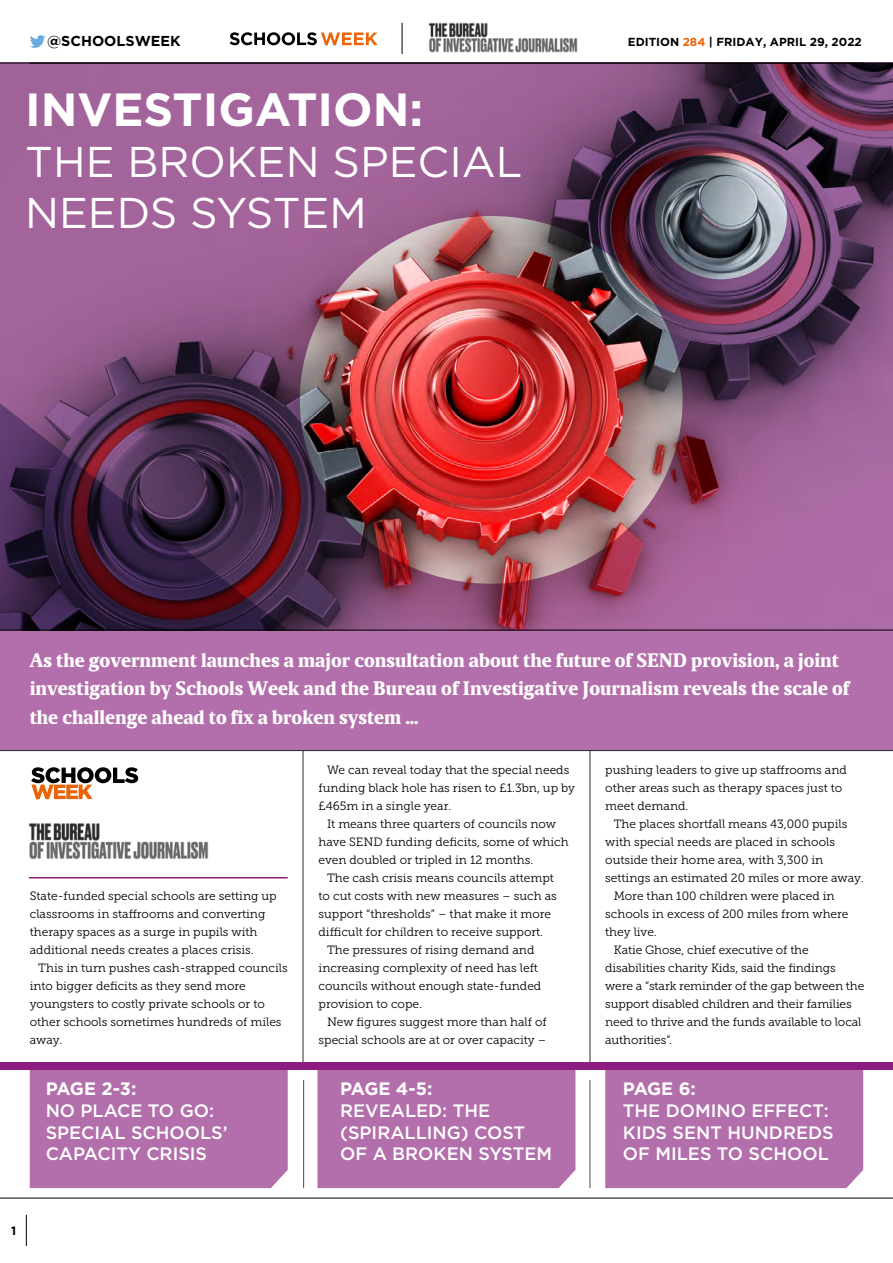
<style>
.page{position:relative;width:893px;height:1263px;background:#fff}
.page>*{position:absolute;margin:0;border:0;box-sizing:border-box;transform-origin:0 0}
.t1{font:700 46.5px "Gotham HTF";color:#fff}
.t2{font:43.05px/50.6px "Gotham HTF";color:#fff}
.t3{font:900 19.5px/28.5px "Maga";color:#fff}
.t4{font:500 18px/21.6px "Gotham HTF";color:#fff}
.t5{font:700 18px "Gotham HTF";letter-spacing:-.045em;color:#fff}
.t6{font:700 14.4px "Gotham HTF";color:#000}
.t7{font:12px/18px "Museo Slab 300";color:#000}
.t8{font:700 12px "Gotham HTF";color:#000}
.t9{font:700 11.7px "Gotham HTF";color:#000}
.s1{color:#ec6408}
</style>
<div class="page">
<svg style="left:30px;top:35px;width:15px;height:13px"></svg>
<hr style="left:26px;top:1215px;width:1px;height:31px;background:#000">
<div style="left:30px;top:1069px;width:258px;height:119px;background:#b36fab"></div>
<div style="left:317px;top:1069px;width:258px;height:119px;background:#b36fab"></div>
<div style="left:605px;top:1069px;width:258px;height:119px;background:#b36fab"></div>
<div style="left:0;top:62px;width:893px;height:688px;background:#b36fab"></div>
<img style="left:0;top:64px;width:893px;height:566px">
<hr style="left:303px;top:751px;width:1px;height:311px;background:#1f3239">
<hr style="left:590px;top:751px;width:1px;height:311px;background:#1f3239">
<hr style="left:0;top:1198px;width:893px;height:1px;background:#000">
<hr style="left:0;top:750px;width:893px;height:1px;background:#1f3239">
<hr style="left:29px;top:877px;width:259px;height:1px;background:#8e1d81">
<hr style="left:0;top:63px;width:893px;height:1px;background:#000">
<svg style="left:0;top:373px;width:288px;height:257px;background:#472747"></svg>
<hr style="left:0;top:630px;width:893px;height:1px;background:#000">
<svg style="left:230px;top:32px;width:147px;height:13px"></svg>
<img style="left:428px;top:22px;width:149px;height:30px">
<hr style="left:402px;top:23px;width:1px;height:31px;background:#000">
<div style="left:0;top:1062px;width:893px;height:7px;background:#8e1d81"></div>
<hr style="left:590px;top:1080px;width:1px;height:108px;background:#000">
<hr style="left:303px;top:1080px;width:1px;height:108px;background:#000">
<img style="left:29px;top:823px;width:180px;height:36px">
<svg style="left:31px;top:767px;width:107px;height:32px"></svg>
<p class="t6" style="left:47px;top:33px;width:135px">@SCHOOLSWEEK</p>
<h1 class="t1" style="left:25px;top:83px;width:399px">INVESTIGATION:</h1>
<h2 class="t2" style="left:25px;top:136px;width:499px">THE BROKEN SPECIAL<br>NEEDS SYSTEM</h2>
<p class="t9" style="left:628px;top:35px;width:236px">EDITION <span class="s1">284</span> | FRIDAY, APRIL 29, 2022</p>
<h3 class="t3" style="left:30px;top:646px;width:821px">As the government launches a major consultation about the future of SEND provision, a joint investigation by Schools Week and the Bureau of Investigative Journalism reveals the scale of the challenge ahead to fix a broken system …</h3>
<p class="t7" style="left:30px;top:887px;width:248px">State-funded special schools are setting up classrooms in staffrooms and converting therapy spaces as a surge in pupils with additional needs creates a places crisis.</p>
<p class="t7" style="left:30px;top:959px;width:259px;text-indent:9px">This in turn pushes cash-strapped councils into bigger deficits as they send more youngsters to costly private schools or to other schools sometimes hundreds of miles away.</p>
<h3 class="t5" style="left:46px;top:1078px;width:92px">PAGE 2-3:</h3>
<h3 class="t4" style="left:46px;top:1099px;width:183px">NO PLACE TO GO:<br>SPECIAL SCHOOLS’<br>CAPACITY CRISIS</h3>
<p class="t7" style="left:327px;top:761px;width:244px">We can reveal today that the special needs</p>
<p class="t7" style="left:319px;top:779px;width:258px">funding black hole has risen to £1.3bn, up by</p>
<p class="t7" style="left:319px;top:797px;width:134px">£465m in a single year.</p>
<p class="t7" style="left:327px;top:815px;width:230px">It means three quarters of councils now</p>
<p class="t7" style="left:319px;top:833px;width:252px">have SEND funding deficits, some of which</p>
<p class="t7" style="left:319px;top:851px;width:216px">even doubled or tripled in 12 months.</p>
<p class="t7" style="left:327px;top:869px;width:228px">The cash crisis means councils attempt</p>
<p class="t7" style="left:319px;top:887px;width:240px">to cut costs with new measures – such as</p>
<p class="t7" style="left:319px;top:905px;width:234px">support “thresholds” – that make it more</p>
<p class="t7" style="left:319px;top:923px;width:226px">difficult for children to receive support.</p>
<p class="t7" style="left:327px;top:941px;width:209px">The pressures of rising demand and</p>
<p class="t7" style="left:319px;top:959px;width:221px">increasing complexity of need has left</p>
<p class="t7" style="left:319px;top:977px;width:224px">councils without enough state-funded</p>
<p class="t7" style="left:319px;top:995px;width:105px">provision to cope.</p>
<p class="t7" style="left:327px;top:1013px;width:221px">New figures suggest more than half of</p>
<p class="t7" style="left:319px;top:1031px;width:229px">special schools are at or over capacity –</p>
<h3 class="t5" style="left:340px;top:1078px;width:94px">PAGE 4-5:</h3>
<h3 class="t4" style="left:340px;top:1099px;width:214px">REVEALED: THE (SPIRALLING) COST<br>OF A BROKEN SYSTEM</h3>
<p class="t7" style="left:605px;top:761px;width:243px">pushing leaders to give up staffrooms and other areas such as therapy spaces just to meet demand.</p>
<p class="t7" style="left:614px;top:815px;width:235px">The places shortfall means 43,000 pupils</p>
<p class="t7" style="left:605px;top:833px;width:231px">with special needs are placed in schools</p>
<p class="t7" style="left:605px;top:851px;width:220px">outside their home area, with 3,300 in</p>
<p class="t7" style="left:605px;top:869px;width:260px">settings an estimated 20 miles or more away.</p>
<p class="t7" style="left:614px;top:887px;width:222px">More than 100 children were placed in</p>
<p class="t7" style="left:605px;top:905px;width:245px">schools in excess of 200 miles from where</p>
<p class="t7" style="left:605px;top:923px;width:53px">they live.</p>
<p class="t7" style="left:614px;top:941px;width:196px">Katie Ghose, chief executive of the</p>
<p class="t7" style="left:605px;top:959px;width:232px">disabilities charity Kids, said the findings</p>
<p class="t7" style="left:605px;top:977px;width:261px">were a “stark reminder of the gap between the</p>
<p class="t7" style="left:605px;top:995px;width:248px">support disabled children and their families</p>
<p class="t7" style="left:605px;top:1013px;width:258px">need to thrive and the funds available to local</p>
<p class="t7" style="left:605px;top:1031px;width:68px">authorities”.</p>
<h3 class="t5" style="left:623px;top:1078px;width:74px">PAGE 6:</h3>
<h3 class="t4" style="left:623px;top:1099px;width:212px">THE DOMINO EFFECT:<br>KIDS SENT HUNDREDS<br>OF MILES TO SCHOOL</h3>
<p class="t8" style="left:11px;top:1223px;width:7px">1</p>
</div>
